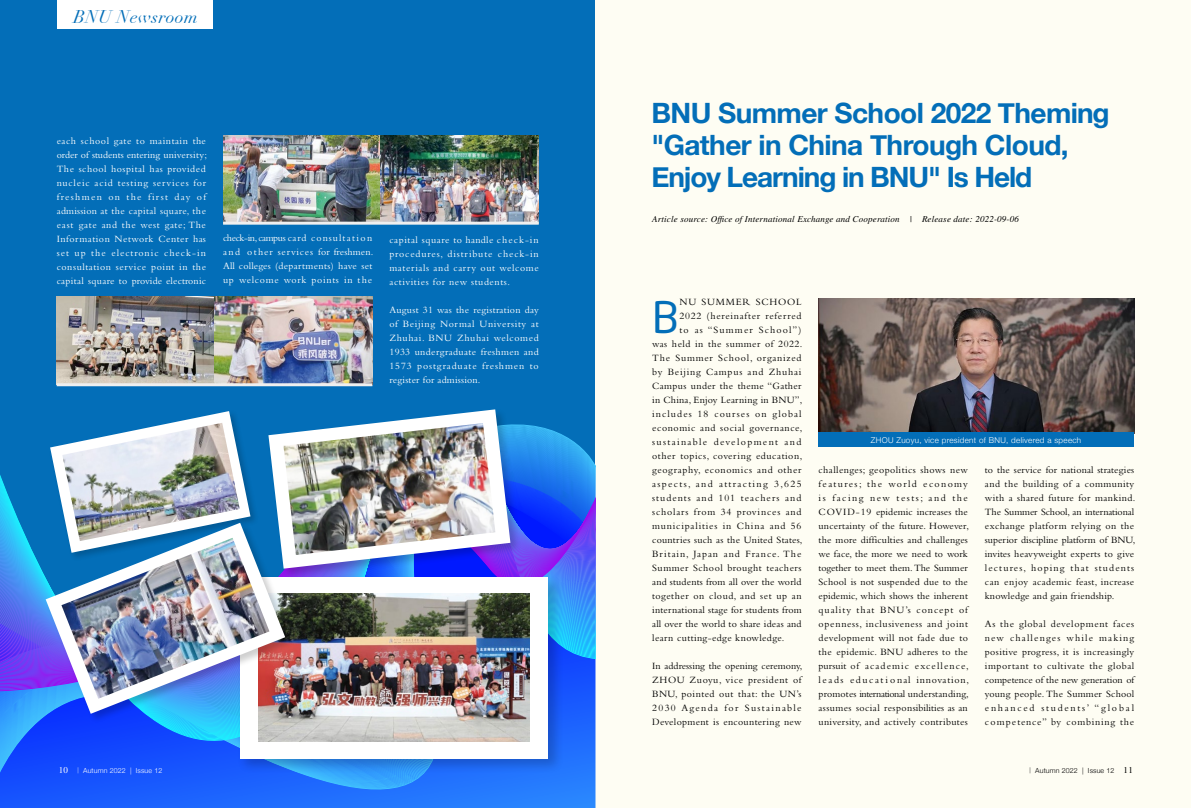
<style>
.page{position:relative;width:1191px;height:808px;background:#fff}
.page>*{position:absolute;margin:0;border:0;box-sizing:border-box;transform-origin:0 0}
.t1{font:42.9px "Neo Tech";color:#036eb8}
.t2{font:700 28px/32px "Helvetica Neue";letter-spacing:-.02em;color:#036eb8}
.t3{font:italic 18px "Linotype Didot Oldstyle Figures";letter-spacing:.02em;color:#036eb8}
.t4{font:10px/14px "Bembo Std";letter-spacing:.055em;color:#000;text-align:justify}
.t5{font:10px/14px "Bembo Std";letter-spacing:.055em;color:#fff;text-align:justify}
.t6{font:10px "Bembo Std";letter-spacing:.02em;color:#000}
.t7{font:10px "Bembo Std";letter-spacing:.08em;color:#000}
.t8{font:10px "Bembo Std";letter-spacing:.075em;color:#000}
.t9{font:10px "Bembo Std";letter-spacing:.035em;color:#000}
.t10{font:10px "Bembo Std";letter-spacing:.13em;color:#000}
.t11{font:10px "Bembo Std";letter-spacing:.085em;color:#000}
.t12{font:10px "Bembo Std";letter-spacing:.095em;color:#000}
.t13{font:10px "Bembo Std";letter-spacing:.105em;color:#000}
.t14{font:10px "Bembo Std";letter-spacing:.135em;color:#000}
.t15{font:10px "Bembo Std";letter-spacing:.1em;color:#000}
.t16{font:10px "Bembo Std";letter-spacing:.11em;color:#000}
.t17{font:italic 9px "STIX General";letter-spacing:.02em;color:#000}
.t18{font:300 8px "Helvetica Neue";letter-spacing:.04em;color:#fff}
.t19{font:300 7px "Helvetica Neue";letter-spacing:.02em;color:#fff}
.t20{font:300 7px "Helvetica Neue";letter-spacing:.02em;color:#000}
.s1{font-family:"STIX General";font-weight:400;font-size:9px}
.s2{font-size:6px}
</style>
<div class="page">
<svg style="left:0;top:0;width:595px;height:808px;background:#076dc3"></svg>
<div style="left:595px;top:0;width:596px;height:808px;background:#fefdf3"></div>
<svg style="left:0;top:453px;width:595px;height:240px;background:#316deb"></svg>
<div style="left:57px;top:0;width:156px;height:28px;background:#fff"></div>
<img style="left:57px;top:297px;width:315px;height:86px">
<div style="left:49px;top:410px;width:211px;height:152px;background:#000;opacity:.19"></div>
<svg style="left:50px;top:411px;width:200px;height:111px"></svg>
<img style="left:62px;top:423px;width:178px;height:99px">
<div style="left:237px;top:574px;width:326px;height:200px;background:#000;opacity:.19"></div>
<div style="left:240px;top:577px;width:307px;height:181px;background:#fff"></div>
<img style="left:258px;top:594px;width:271px;height:148px">
<div style="left:267px;top:408px;width:254px;height:172px;background:#000;opacity:.19"></div>
<svg style="left:268px;top:409px;width:242px;height:160px"></svg>
<img style="left:283px;top:423px;width:212px;height:132px">
<img style="left:818px;top:298px;width:316px;height:135px">
<img style="left:223px;top:135px;width:316px;height:87px">
<div style="left:818px;top:433px;width:316px;height:14px;background:#036eb8"></div>
<hr style="left:223px;top:222px;width:316px;height:3px;background:#efefef">
<hr style="left:57px;top:383px;width:315px;height:3px;background:#efefef">
<div style="left:45px;top:522px;width:250px;height:202px;background:#000;opacity:.19"></div>
<img style="left:46px;top:523px;width:239px;height:191px">
<img style="left:61px;top:538px;width:208px;height:161px">
<h3 class="t3" style="left:74px;top:6px;width:126px">BNU Newsroom</h3>
<p class="t5" style="left:57px;top:133px;width:152px">each school gate to maintain the order of students entering university; The school hospital has provided nucleic acid testing services for freshmen on the first day of admission at the capital square, the east gate and the west gate; The Information Network Center has set up the electronic check-in consultation service point in the capital square to provide electronic</p>
<p class="t5" style="left:223px;top:231px;width:152px">check-in, campus card consult a t i o n and other services for freshmen.<br>All colleges (departments) have set up welcome work points in the</p>
<p class="t5" style="left:389px;top:233px;width:151px">capital square to handle check-in procedures, distribute check-in materials and carry out welcome activities for new students.</p>
<p class="t5" style="left:389px;top:303px;width:151px">August 31 was the registration day of Beijing Normal University at Zhuhai. BNU Zhuhai welcomed 1933 undergraduate freshmen and 1573 postgraduate freshmen to register for admission.</p>
<h2 class="t2" style="left:651px;top:98px;width:460px">BNU Summer School 2022 Theming "Gather in China Through Cloud,<br>Enjoy Learning in BNU" Is Held</h2>
<p class="t17" style="left:652px;top:212px;width:368px">Article source: Office of International Exchange and Cooperation | Release date: 2022-09-06</p>
<h1 class="t1" style="left:652px;top:297px;width:28px">B</h1>
<p class="t8" style="left:679px;top:296px;width:124px">NU SUMMER SCHOOL</p>
<p class="t8" style="left:679px;top:310px;width:124px">2022 (hereinafter referred</p>
<p class="t16" style="left:679px;top:324px;width:123px">to as “Summer School”)</p>
<p class="t4" style="left:652px;top:337px;width:152px">was held in the summer of 2022.</p>
<p class="t7" style="left:652px;top:352px;width:151px">The Summer School, organized</p>
<p class="t7" style="left:652px;top:366px;width:151px">by Beijing Campus and Zhuhai</p>
<p class="t9" style="left:652px;top:380px;width:151px">Campus under the theme “Gather</p>
<p class="t6" style="left:652px;top:394px;width:152px">in China, Enjoy Learning in BNU”,</p>
<p class="t13" style="left:652px;top:408px;width:151px">includes 18 courses on global</p>
<p class="t4" style="left:652px;top:421px;width:152px">economic and social governance,</p>
<p class="t14" style="left:652px;top:436px;width:151px">sustainable development and</p>
<p class="t4" style="left:652px;top:449px;width:152px">other topics, covering education,</p>
<p class="t4" style="left:652px;top:463px;width:151px">geography, economics and other</p>
<p class="t10" style="left:652px;top:478px;width:151px">aspects, and attracting 3,625</p>
<p class="t15" style="left:652px;top:492px;width:151px">students and 101 teachers and</p>
<p class="t11" style="left:652px;top:506px;width:151px">scholars from 34 provinces and</p>
<p class="t7" style="left:652px;top:520px;width:151px">municipalities in China and 56</p>
<p class="t6" style="left:652px;top:534px;width:152px">countries such as the United States,</p>
<p class="t12" style="left:652px;top:548px;width:151px">Britain, Japan and France. The</p>
<p class="t4" style="left:652px;top:561px;width:151px">Summer School brought teachers</p>
<p class="t6" style="left:652px;top:576px;width:151px">and students from all over the world</p>
<p class="t4" style="left:652px;top:589px;width:151px">together on cloud, and set up an</p>
<p class="t6" style="left:652px;top:604px;width:151px">international stage for students from</p>
<p class="t6" style="left:652px;top:618px;width:151px">all over the world to share ideas and</p>
<p class="t4" style="left:652px;top:631px;width:134px">learn cutting-edge knowledge.</p>
<p class="t4" style="left:652px;top:659px;width:152px">In addressing the opening ceremony, ZHOU Zuoyu, vice president of BNU, pointed out that: the UN’s 2030 Agenda for Sustainable Development is encountering new</p>
<p class="t18" style="left:871px;top:433px;width:212px">ZHOU Zuoyu, vice president of BNU, delivered a speech</p>
<p class="t4" style="left:985px;top:463px;width:152px">to the service for national strategies and the building of a community with a shared future for mankind.<br>The Summer School, an international exchange platform relying on the superior discipline platform of BNU, invites heavyweight experts to give lectures, hoping that students can enjoy academic feast, increase knowledge and gain friendship.</p>
<p class="t4" style="left:985px;top:617px;width:151px">As the global development faces new challenges while making positive progress, it is increasingly important to cultivate the global competence of the new generation of young people. The Summer School enhanced students’ “global competence” by combining the</p>
<p class="t4" style="left:818px;top:463px;width:152px">challenges; geopolitics shows new features; the world economy is facing new tests; and the COVID-19 epidemic increases the uncertainty of the future. However, the more difficulties and challenges we face, the more we need to work together to meet them. The Summer School is not suspended due to the epidemic, which shows the inherent quality that BNU’s concept of openness, inclusiveness and joint development will not fade due to the epidemic. BNU adheres to the pursuit of academic excellence, leads educational innovation, promotes international understanding, assumes social responsibilities as an university, and actively contributes</p>
<p class="t19" style="left:59px;top:765px;width:105px"><span class="s1">10</span> <span class="s2">|</span> Autumn 2022 | Issue 12</p>
<p class="t20" style="left:1029px;top:765px;width:105px"><span class="s2">|</span> Autumn 2022 | Issue 12 <span class="s1">11</span></p>
</div>
